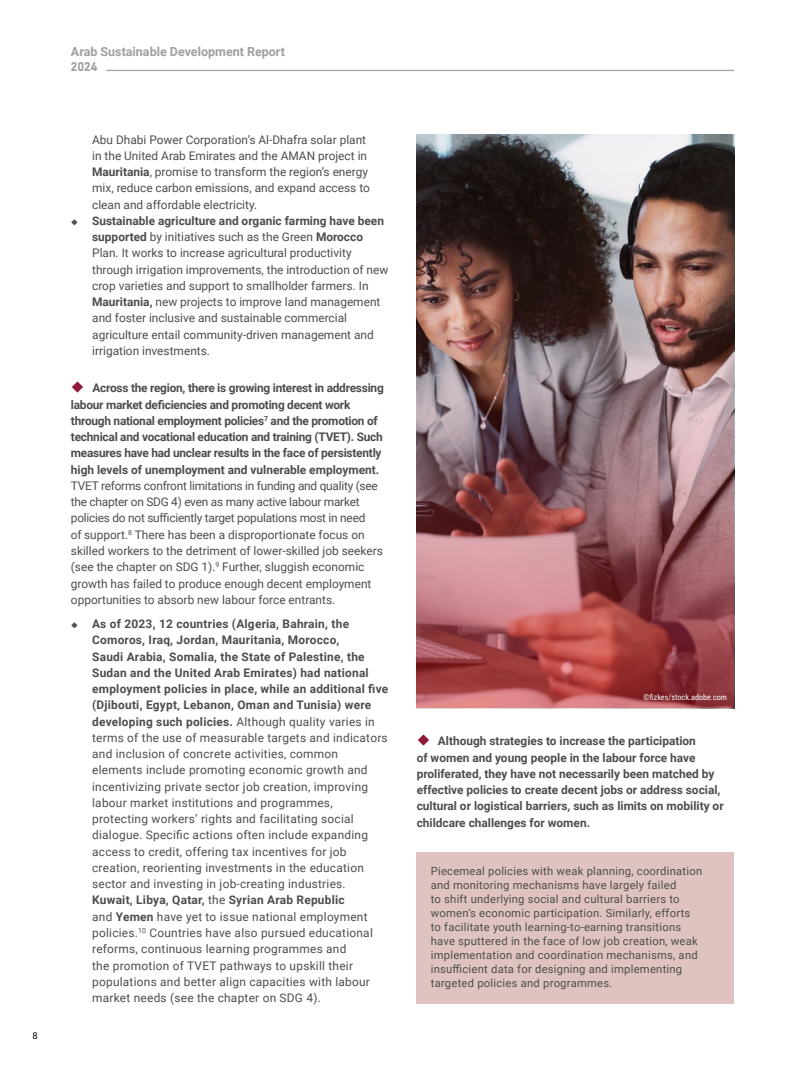
<style>
.page{position:relative;width:805px;height:1074px;background:#fff}
.page>*{position:absolute;margin:0;border:0;box-sizing:border-box;transform-origin:0 0}
.t1{font:700 12.5px "Roboto";color:#9d9fa2}
.t2{font:12.5px "Bahnschrift";color:#9d9fa2}
.t3{font:11.88px/16.2px "Roboto";letter-spacing:.02em;color:#4d4d4f}
.t4{font:11.88px/16.2px "Roboto";color:#4d4d4f}
.t5{font:700 11.88px/16.2px "Roboto";letter-spacing:-.005em;color:#4d4d4f}
.t6{font:11.25px/14px "Roboto";letter-spacing:.02em;color:#4d4d4f}
.t7{font:9.38px "Roboto";color:#000}
.t8{font:8.12px "Roboto Condensed";color:#fff}
.s1{font-weight:700}
</style>
<div class="page">
<hr style="left:106px;top:70px;width:627px;height:1px;background:#9d9fa2">
<div style="left:416px;top:852px;width:318px;height:151px;background:#dfc3c0"></div>
<img style="left:416px;top:135px;width:317px;height:573px">
<p class="t7" style="left:32px;top:1028px;width:7px">8</p>
<p class="t1" style="left:71px;top:43px;width:215px">Arab Sustainable Development Report</p>
<p class="t2" style="left:71px;top:59px;width:28px">2024</p>
<p class="t4" style="left:92px;top:131px;width:279px">Abu Dhabi Power Corporation’s Al-Dhafra solar plant in the United Arab Emirates and the AMAN project in <span class="s1">Mauritania</span>, promise to transform the region’s energy mix, reduce carbon emissions, and expand access to clean and affordable electricity.</p>
<p class="t4" style="left:92px;top:212px;width:297px"><span class="s1">Sustainable agriculture and organic farming have been supported</span> by initiatives such as the Green <span class="s1">Morocco </span>Plan. It works to increase agricultural productivity through irrigation improvements, the introduction of new crop varieties and support to smallholder farmers. In <span class="s1">Mauritania,</span> new projects to improve land management and foster inclusive and sustainable commercial agriculture entail community-driven management and irrigation investments.</p>
<p class="t5" style="left:71px;top:380px;width:314px;text-indent:22px">Across the region, there is growing interest in addressing labour market deficiencies and promoting decent work through national employment policies<sup>7</sup> and the promotion of technical and vocational education and training (TVET). Such measures have had unclear results in the face of persistently high levels of unemployment and vulnerable employment.</p>
<p class="t4" style="left:71px;top:477px;width:313px">TVET reforms confront limitations in funding and quality (see the chapter on SDG 4) even as many active labour market policies do not sufficiently target populations most in need<br>of support.<sup>8</sup> There has been a disproportionate focus on skilled workers to the detriment of lower-skilled job seekers (see the chapter on SDG 1).<sup>9</sup> Further, sluggish economic growth has failed to produce enough decent employment opportunities to absorb new labour force entrants.</p>
<p class="t3" style="left:92px;top:615px;width:297px"><span class="s1">As of 2023, 12 countries (Algeria, Bahrain, the Comoros, Iraq, Jordan, Mauritania, Morocco,<br>Saudi Arabia, Somalia, the State of Palestine, the Sudan and the United Arab Emirates) had national employment policies in place, while an additional five (Djibouti, Egypt, Lebanon, Oman and Tunisia) were developing such policies.</span> Although quality varies in terms of the use of measurable targets and indicators and inclusion of concrete activities, common elements include promoting economic growth and incentivizing private sector job creation, improving labour market institutions and programmes, protecting workers’ rights and facilitating social dialogue. Specific actions often include expanding access to credit, offering tax incentives for job creation, reorienting investments in the education sector and investing in job-creating industries.<br><span class="s1">Kuwait, Libya, Qatar,</span> the <span class="s1">Syrian Arab Republic<br></span>and <span class="s1">Yemen</span> have yet to issue national employment policies.<sup>10</sup> Countries have also pursued educational reforms, continuous learning programmes and<br>the promotion of TVET pathways to upskill their populations and better align capacities with labour market needs (see the chapter on SDG 4).</p>
<p class="t8" style="left:643px;top:691px;width:85px">©fizkes/stock.adobe.com</p>
<p class="t5" style="left:416px;top:732px;width:308px;text-indent:21px">Although strategies to increase the participation<br>of women and young people in the labour force have proliferated, they have not necessarily been matched by effective policies to create decent jobs or address social, cultural or logistical barriers, such as limits on mobility or childcare challenges for women.</p>
<p class="t6" style="left:430px;top:863px;width:273px">Piecemeal policies with weak planning, coordination and monitoring mechanisms have largely failed<br>to shift underlying social and cultural barriers to women’s economic participation. Similarly, efforts to facilitate youth learning-to-earning transitions have sputtered in the face of low job creation, weak implementation and coordination mechanisms, and insufficient data for designing and implementing targeted policies and programmes.</p>
</div>
